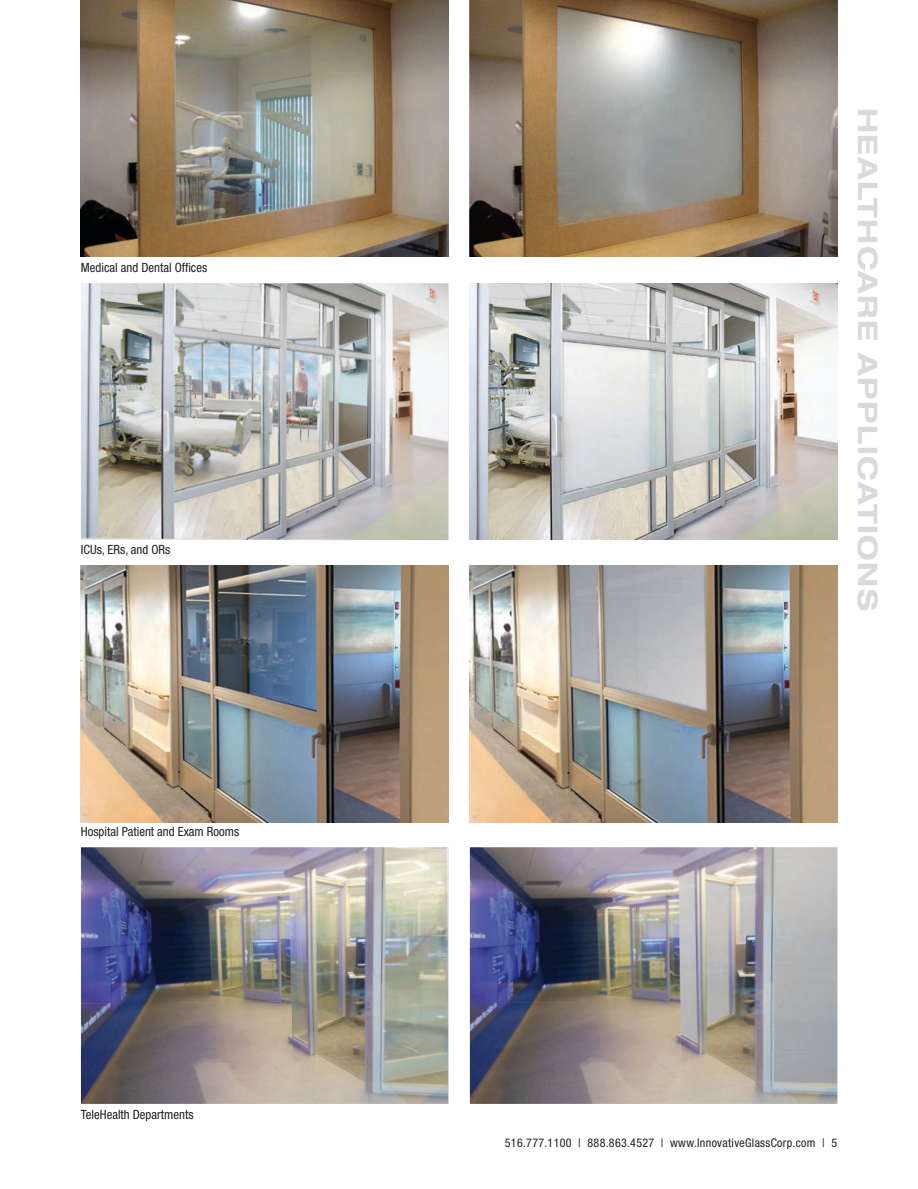
<style>
.page{position:relative;width:918px;height:1189px;background:#fff}
.page>*{position:absolute;margin:0;border:0;box-sizing:border-box;transform-origin:0 0}
.t1{font:700 expanded 27px "Helvetica Neue";letter-spacing:.05em;color:#d9dadc}
.t2{font:condensed 12.75px "Helvetica Neue";color:#231f20}
.t3{font:condensed 12px "Helvetica Neue";letter-spacing:.025em;color:#231f20}
</style>
<div class="page">
<img style="left:81px;top:0;width:367px;height:256px">
<img style="left:470px;top:0;width:367px;height:256px">
<img style="left:81px;top:847px;width:208px;height:154px">
<img style="left:289px;top:847px;width:159px;height:204px">
<img style="left:81px;top:1001px;width:211px;height:103px">
<img style="left:291px;top:1051px;width:157px;height:53px">
<img style="left:470px;top:847px;width:209px;height:154px">
<img style="left:679px;top:847px;width:158px;height:257px">
<img style="left:470px;top:1001px;width:211px;height:103px">
<img style="left:81px;top:566px;width:367px;height:256px">
<img style="left:470px;top:566px;width:367px;height:256px">
<img style="left:81px;top:283px;width:209px;height:152px">
<img style="left:290px;top:283px;width:158px;height:205px">
<img style="left:81px;top:435px;width:210px;height:105px">
<img style="left:290px;top:488px;width:158px;height:52px">
<img style="left:470px;top:283px;width:367px;height:257px">
<p class="t2" style="left:81px;top:260px;width:128px">Medical and Dental Offices</p>
<p class="t2" style="left:81px;top:542px;width:91px">ICUs, ERs, and ORs</p>
<p class="t2" style="left:81px;top:824px;width:160px">Hospital Patient and Exam Rooms</p>
<p class="t2" style="left:81px;top:1107px;width:114px">TeleHealth Departments</p>
<h1 class="t1" style="left:884px;top:108px;width:504px;rotate:90deg">HEALTHCARE APPLICATIONS</h1>
<p class="t3" style="left:505px;top:1136px;width:334px">516.777.1100 | 888.863.4527 | www.InnovativeGlassCorp.com | 5</p>
</div>
